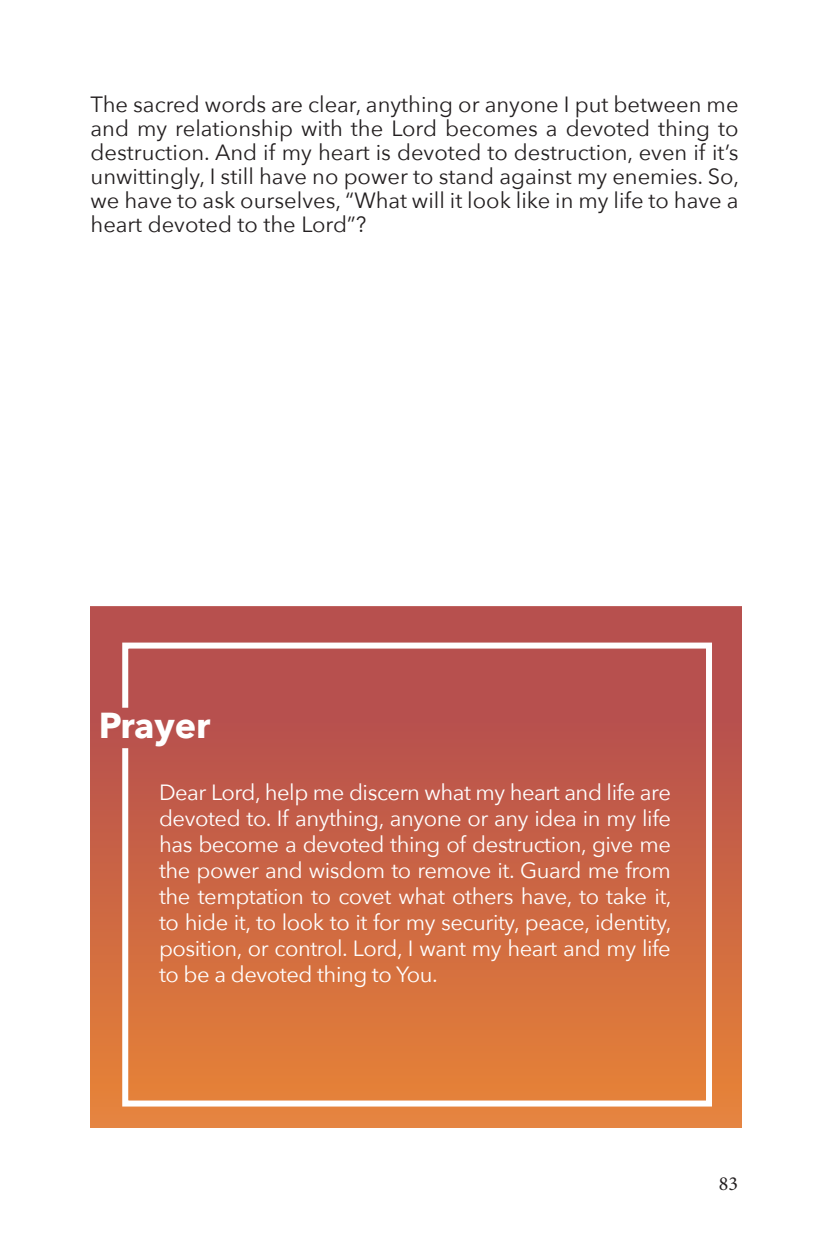
<style>
.page{position:relative;width:828px;height:1260px;background:#fff}
.page>*{position:absolute;margin:0;border:0;box-sizing:border-box;transform-origin:0 0}
.t1{font:700 36px "Avenir Next";color:#fff}
.t2{font:22px/26px "Avenir Next";letter-spacing:-.02em;color:#fff;text-align:justify}
.t3{font:22px/24px "Avenir Next";color:#231f20;text-align:justify}
.t4{font:20px "Minion Pro";color:#231f20}
</style>
<div class="page">
<img style="left:91px;top:607px;width:650px;height:521px">
<svg style="left:119px;top:640px;width:596px;height:470px;background:#cc6b4c"></svg>
<p class="t3" style="left:91px;top:91px;width:650px">The sacred words are clear, anything or anyone I put between me and my relationship with the Lord becomes a devoted thing to destruction. And if my heart is devoted to destruction, even if it’s unwittingly, I still have no power to stand against my enemies. So, we have to ask ourselves, “What will it look like in my life to have a heart devoted to the Lord”?</p>
<p class="t1" style="left:99px;top:694px;width:113px">Prayer</p>
<p class="t2" style="left:159px;top:779px;width:514px">Dear Lord, help me discern what my heart and life are devoted to. If anything, anyone or any idea in my life has become a devoted thing of destruction, give me the power and wisdom to remove it. Guard me from the temptation to covet what others have, to take it, to hide it, to look to it for my security, peace, identity, position, or control. Lord, I want my heart and my life to be a devoted thing to You.</p>
<p class="t4" style="left:719px;top:1171px;width:21px">83</p>
</div>
